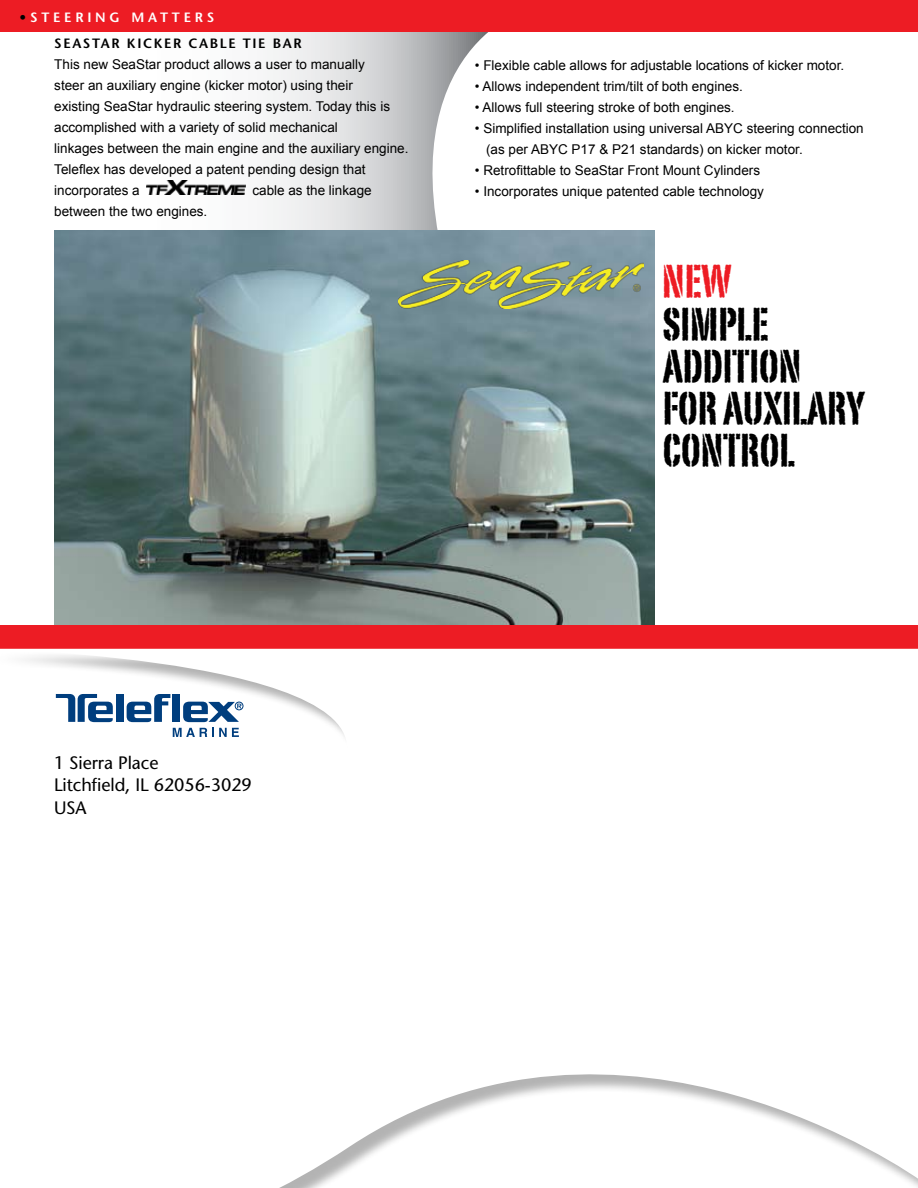
<style>
.page{position:relative;width:918px;height:1188px;background:#fff}
.page>*{position:absolute;margin:0;border:0;box-sizing:border-box;transform-origin:0 0}
.t1{font:45px/42px "Portago ITCTT";color:#000}
.t2{font:45px "Portago ITCTT";color:#ed1c24}
.t3{font:500 18px/22.5px "Stone Sans Std";letter-spacing:-.005em;color:#000}
.t4{font:13.5px/21px "Arial";color:#000}
.t5{font:600 13.5px/25.7px "Stone Sans Std";letter-spacing:.12em;color:#000}
.s1{color:#fff}
</style>
<div class="page">
<svg style="left:166px;top:32px;width:323px;height:198px"></svg>
<div style="left:0;top:0;width:918px;height:32px;background:#ed1c24"></div>
<img style="left:54px;top:230px;width:601px;height:395px">
<img style="left:146px;top:181px;width:100px;height:14px">
<div style="left:0;top:625px;width:918px;height:23px;background:#ed1c24"></div>
<svg style="left:25px;top:655px;width:893px;height:533px"></svg>
<svg style="left:173px;top:728px;width:66px;height:9px"></svg>
<div style="left:172px;top:694px;width:8px;height:28px;background:#003e7e"></div>
<svg style="left:127px;top:694px;width:43px;height:28px"></svg>
<div style="left:116px;top:694px;width:8px;height:28px;background:#003e7e"></div>
<svg style="left:183px;top:702px;width:61px;height:20px"></svg>
<svg style="left:56px;top:694px;width:57px;height:28px"></svg>
<img style="left:399px;top:261px;width:244px;height:48px">
<p class="t5" style="left:54px;top:5px;width:249px;text-indent:-35px">•<span class="s1">STEERING MATTERS<br></span>SEASTAR KICKER CABLE TIE BAR</p>
<p class="t4" style="left:54px;top:54px;width:356px">This new SeaStar product allows a user to manually<br>steer an auxiliary engine (kicker motor) using their<br>existing SeaStar hydraulic steering system. Today this is accomplished with a variety of solid mechanical<br>linkages between the main engine and the auxiliary engine.<br>Teleflex has developed a patent pending design that incorporates a</p>
<p class="t4" style="left:252px;top:180px;width:121px">cable as the linkage</p>
<p class="t4" style="left:54px;top:201px;width:155px">between the two engines.</p>
<p class="t4" style="left:475px;top:54px;width:371px">• Flexible cable allows for adjustable locations of kicker motor.</p>
<p class="t4" style="left:475px;top:75px;width:270px">• Allows independent trim/tilt of both engines.</p>
<p class="t4" style="left:475px;top:96px;width:261px">• Allows full steering stroke of both engines.</p>
<p class="t4" style="left:486px;top:117px;width:379px;text-indent:-11px">• Simplified installation using universal ABYC steering connection (as per ABYC P17 &amp; P21 standards) on kicker motor.</p>
<p class="t4" style="left:475px;top:159px;width:287px">• Retrofittable to SeaStar Front Mount Cylinders</p>
<p class="t4" style="left:475px;top:180px;width:291px">• Incorporates unique patented cable technology</p>
<h1 class="t2" style="left:662px;top:253px;width:71px">NEW</h1>
<h1 class="t1" style="left:663px;top:302px;width:204px">SIMPLE<br>ADDITION<br>FOR AUXILARY<br>CONTROL</h1>
<h2 class="t3" style="left:54px;top:751px;width:199px">1 Sierra Place<br>Litchfield, IL 62056-3029<br>USA</h2>
</div>
